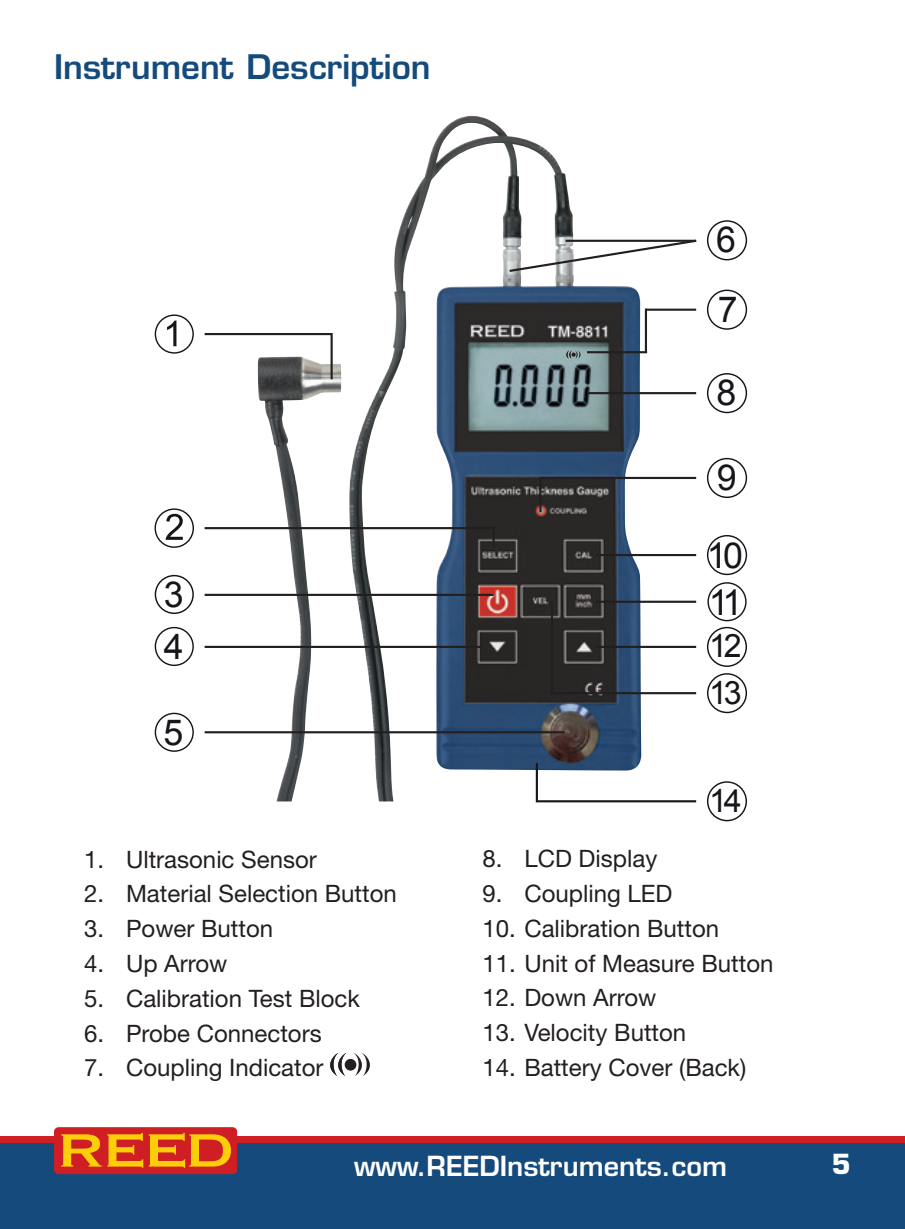
<style>
.page{position:relative;width:905px;height:1229px;background:#fff}
.page>*{position:absolute;margin:0;border:0;box-sizing:border-box;transform-origin:0 0}
.t1{font:35.7px/51.9px "Arial";color:#18151a}
.t2{font:600 33px "Eurostile LT Std";color:#144a7c}
.t3{font:32.1px/46.2px "Arial";color:#18151a}
.t4{font:600 27px "Eurostile LT Std";color:#fff}
.t5{font:700 27px "Eurostile LT Std";color:#fff}
.t6{font:24px "Helvetica Neue LT Std";color:#231f20}
</style>
<div class="page">
<div style="left:0;top:1137px;width:904px;height:91px;background:#144a7c"></div>
<div style="left:0;top:1136px;width:904px;height:6px;background:#d01e25"></div>
<div style="left:54px;top:1127px;width:183px;height:47px;background:#d01e25;border-radius:5px"></div>
<svg style="left:61px;top:1132px;width:82px;height:35px"></svg>
<svg style="left:149px;top:1132px;width:82px;height:35px"></svg>
<div style="left:345px;top:1058px;width:11px;height:12px;background:#231f20;border-radius:50%"></div>
<svg style="left:330px;top:1053px;width:16px;height:23px"></svg>
<svg style="left:354px;top:1053px;width:16px;height:23px"></svg>
<img style="left:349px;top:118px;width:292px;height:683px">
<svg style="left:154px;top:508px;width:40px;height:40px"></svg>
<svg style="left:155px;top:575px;width:39px;height:39px"></svg>
<svg style="left:155px;top:314px;width:39px;height:40px"></svg>
<svg style="left:155px;top:627px;width:39px;height:39px"></svg>
<svg style="left:155px;top:712px;width:39px;height:40px"></svg>
<svg style="left:707px;top:220px;width:40px;height:40px"></svg>
<svg style="left:707px;top:289px;width:40px;height:41px"></svg>
<svg style="left:707px;top:373px;width:40px;height:40px"></svg>
<svg style="left:707px;top:458px;width:40px;height:40px"></svg>
<svg style="left:707px;top:535px;width:40px;height:40px"></svg>
<svg style="left:707px;top:582px;width:39px;height:39px"></svg>
<svg style="left:507px;top:238px;width:190px;height:35px"></svg>
<svg style="left:538px;top:476px;width:159px;height:38px"></svg>
<hr style="left:595px;top:554px;width:101px;height:2px;background:#231f20">
<svg style="left:549px;top:599px;width:148px;height:96px"></svg>
<hr style="left:587px;top:392px;width:109px;height:2px;background:#231f20">
<svg style="left:204px;top:333px;width:130px;height:48px"></svg>
<svg style="left:204px;top:526px;width:292px;height:24px"></svg>
<hr style="left:205px;top:594px;width:288px;height:2px;background:#231f20">
<hr style="left:205px;top:646px;width:277px;height:2px;background:#231f20">
<hr style="left:205px;top:731px;width:359px;height:2px;background:#231f20">
<svg style="left:534px;top:761px;width:163px;height:42px"></svg>
<svg style="left:707px;top:627px;width:40px;height:40px"></svg>
<svg style="left:707px;top:673px;width:40px;height:40px"></svg>
<svg style="left:707px;top:781px;width:40px;height:40px"></svg>
<hr style="left:645px;top:308px;width:2px;height:44px;background:#231f20">
<hr style="left:587px;top:351px;width:60px;height:2px;background:#231f20">
<hr style="left:646px;top:308px;width:50px;height:3px;background:#231f20">
<svg style="left:566px;top:350px;width:14px;height:9px"></svg>
<h2 class="t2" style="left:54px;top:46px;width:378px">Instrument Description</h2>
<h1 class="t1" style="left:164px;top:568px;width:21px">3<br>4</h1>
<h1 class="t1" style="left:163px;top:707px;width:21px">5</h1>
<p class="t6" style="left:84px;top:844px;width:234px">1. Ultrasonic Sensor</p>
<p class="t6" style="left:84px;top:879px;width:314px">2. Material Selection Button</p>
<p class="t6" style="left:84px;top:914px;width:191px">3. Power Button</p>
<p class="t6" style="left:84px;top:949px;width:145px">4. Up Arrow</p>
<p class="t6" style="left:84px;top:984px;width:277px">5. Calibration Test Block</p>
<p class="t6" style="left:84px;top:1018px;width:239px">6. Probe Connectors</p>
<p class="t6" style="left:84px;top:1053px;width:241px">7. Coupling Indicator</p>
<h1 class="t1" style="left:716px;top:205px;width:23px;line-height:69.9px">6<br>7</h1>
<h1 class="t1" style="left:716px;top:367px;width:21px">8</h1>
<h1 class="t1" style="left:707px;top:438px;width:38px;line-height:78.3px">9<br>10</h1>
<h1 class="t1" style="left:709px;top:577px;width:35px">11</h1>
<h3 class="t3" style="left:709px;top:623px;width:34px">12<br>13</h3>
<h3 class="t3" style="left:709px;top:777px;width:34px">14</h3>
<p class="t6" style="left:482px;top:844px;width:176px">8. LCD Display</p>
<p class="t6" style="left:482px;top:879px;width:192px">9. Coupling LED</p>
<p class="t6" style="left:482px;top:914px;width:238px">10. Calibration Button</p>
<p class="t6" style="left:482px;top:948px;width:292px">11. Unit of Measure Button</p>
<p class="t6" style="left:482px;top:983px;width:175px">12. Down Arrow</p>
<p class="t6" style="left:482px;top:1018px;width:205px">13. Velocity Button</p>
<p class="t6" style="left:482px;top:1053px;width:265px">14. Battery Cover (Back)</p>
<p class="t4" style="left:354px;top:1148px;width:374px">www.REEDInstruments.com</p>
<p class="t5" style="left:831px;top:1147px;width:21px">5</p>
</div>
